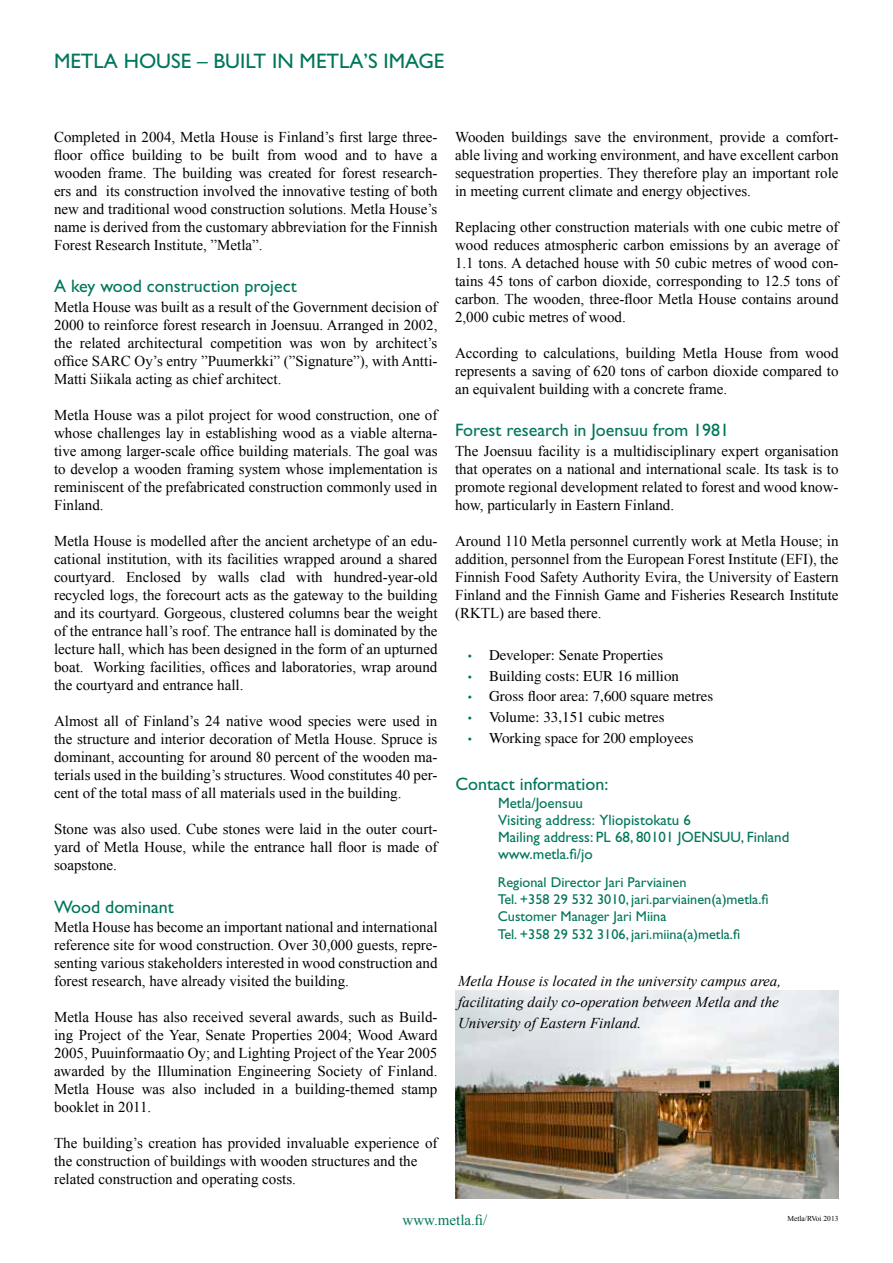
<style>
.page{position:relative;width:893px;height:1263px;background:#fff}
.page>*{position:absolute;margin:0;border:0;box-sizing:border-box;transform-origin:0 0}
.t1{font:21px "Gill Sans Std";color:#00765a}
.t2{font:18px "Gill Sans Std";color:#00765a}
.t3{font:15px/18px "Times New Roman";color:#000;text-align:justify}
.t4{font:15px "Times LT Std";color:#000}
.t5{font:italic 15px/21px "Times New Roman";color:#000}
.t6{font:15px/17.1px "Gill Sans Std";color:#00765a}
.t7{font:15px "Times New Roman";color:#00765a}
.t8{font:14.25px/17.1px "Gill Sans Std";color:#00765a}
.t9{font:7.5px "Times New Roman";color:#000}
.s1{font-family:"Times New Roman";font-size:12px;color:#00765a}
</style>
<div class="page">
<img style="left:455px;top:991px;width:384px;height:207px">
<h1 class="t1" style="left:54px;top:49px;width:392px">METLA HOUSE – BUILT IN METLA’S IMAGE</h1>
<p class="t3" style="left:54px;top:128px;width:385px">Completed in 2004, Metla House is Finland’s first large three&shy;floor office building to be built from wood and to have a wooden frame. The building was created for forest research&shy;ers and its construction involved the innovative testing of both new and traditional wood construction solutions. Metla House’s name is derived from the customary abbreviation for the Finnish Forest Research Institute, ”Metla”.</p>
<p class="t2" style="left:54px;top:276px;width:244px">A key wood construction project</p>
<p class="t3" style="left:54px;top:298px;width:385px">Metla House was built as a result of the Government decision of 2000 to reinforce forest research in Joensuu. Arranged in 2002, the related architectural competition was won by architect’s office SARC Oy’s entry ”Puumerkki” (”Signature”), with Antti-Matti Siikala acting as chief architect.</p>
<p class="t3" style="left:54px;top:406px;width:385px">Metla House was a pilot project for wood construction, one of whose challenges lay in establishing wood as a viable alterna&shy;tive among larger-scale office building materials. The goal was to develop a wooden framing system whose implementation is reminiscent of the prefabricated construction commonly used in Finland.</p>
<p class="t3" style="left:54px;top:532px;width:385px">Metla House is modelled after the ancient archetype of an edu&shy;cational institution, with its facilities wrapped around a shared courtyard. Enclosed by walls clad with hundred-year-old recycled logs, the forecourt acts as the gateway to the building and its courtyard. Gorgeous, clustered columns bear the weight of the entrance hall’s roof. The entrance hall is dominated by the lecture hall, which has been designed in the form of an upturned boat. Working facilities, offices and laboratories, wrap around the courtyard and entrance hall.</p>
<p class="t3" style="left:54px;top:712px;width:385px">Almost all of Finland’s 24 native wood species were used in the structure and interior decoration of Metla House. Spruce is dominant, accounting for around 80 percent of the wooden ma&shy;terials used in the building’s structures. Wood constitutes 40 per&shy;cent of the total mass of all materials used in the building.</p>
<p class="t3" style="left:54px;top:820px;width:385px">Stone was also used. Cube stones were laid in the outer court&shy;yard of Metla House, while the entrance hall floor is made of soapstone.</p>
<p class="t2" style="left:54px;top:896px;width:121px">Wood dominant</p>
<p class="t3" style="left:54px;top:918px;width:385px">Metla House has become an important national and international reference site for wood construction. Over 30,000 guests, repre&shy;senting various stakeholders interested in wood construction and forest research, have already visited the building.</p>
<p class="t3" style="left:54px;top:1008px;width:385px">Metla House has also received several awards, such as Build&shy;ing Project of the Year, Senate Properties 2004; Wood Award 2005, Puuinformaatio Oy; and Lighting Project of the Year 2005 awarded by the Illumination Engineering Society of Finland.<br>Metla House was also included in a building-themed stamp booklet in 2011.</p>
<p class="t3" style="left:54px;top:1134px;width:385px;text-align:left">The building’s creation has provided invaluable experience of the construction of buildings with wooden structures and the related construction and operating costs.</p>
<p class="t3" style="left:455px;top:128px;width:385px">Wooden buildings save the environment, provide a comfort&shy;able living and working environment, and have excellent carbon sequestration properties. They therefore play an important role in meeting current climate and energy objectives.</p>
<p class="t3" style="left:455px;top:218px;width:385px">Replacing other construction materials with one cubic metre of wood reduces atmospheric carbon emissions by an average of 1.1 tons. A detached house with 50 cubic metres of wood con&shy;tains 45 tons of carbon dioxide, corresponding to 12.5 tons of carbon. The wooden, three-floor Metla House contains around 2,000 cubic metres of wood.</p>
<p class="t3" style="left:455px;top:344px;width:385px">According to calculations, building Metla House from wood represents a saving of 620 tons of carbon dioxide compared to an equivalent building with a concrete frame.</p>
<p class="t2" style="left:455px;top:420px;width:276px">Forest research in Joensuu from 1981</p>
<p class="t3" style="left:455px;top:442px;width:385px">The Joensuu facility is a multidisciplinary expert organisation that operates on a national and international scale. Its task is to promote regional development related to forest and wood know&shy;how, particularly in Eastern Finland.</p>
<p class="t3" style="left:455px;top:532px;width:385px">Around 110 Metla personnel currently work at Metla House; in addition, personnel from the European Forest Institute (EFI), the Finnish Food Safety Authority Evira, the University of Eastern Finland and the Finnish Game and Fisheries Research Institute (RKTL) are based there.</p>
<p class="t4" style="left:468px;top:646px;width:197px"><span class="s1">•</span> Developer: Senate Properties</p>
<p class="t4" style="left:468px;top:667px;width:213px"><span class="s1">•</span> Building costs: EUR 16 million</p>
<p class="t4" style="left:468px;top:688px;width:247px"><span class="s1">•</span> Gross floor area: 7,600 square metres</p>
<p class="t4" style="left:468px;top:709px;width:198px"><span class="s1">•</span> Volume: 33,151 cubic metres</p>
<p class="t4" style="left:468px;top:729px;width:227px"><span class="s1">•</span> Working space for 200 employees</p>
<p class="t2" style="left:455px;top:774px;width:154px">Contact information:</p>
<p class="t6" style="left:498px;top:794px;width:293px">Metla/Joensuu<br>Visiting address: Yliopistokatu 6<br>Mailing address: PL 68, 80101 JOENSUU, Finland www.metla.fi/jo</p>
<p class="t8" style="left:498px;top:874px;width:272px">Regional Director Jari Parviainen<br>Tel. +358 29 532 3010, jari.parviainen(a)metla.fi Customer Manager Jari Miina<br>Tel. +358 29 532 3106, jari.miina(a)metla.fi</p>
<p class="t5" style="left:458px;top:970px;width:325px">Metla House is located in the university campus area, facilitating daily co-operation between Metla and the<br>University of Eastern Finland.</p>
<p class="t7" style="left:403px;top:1210px;width:86px">www.metla.fi/</p>
<p class="t9" style="left:787px;top:1213px;width:53px">Metla/RVoi 2013</p>
</div>
